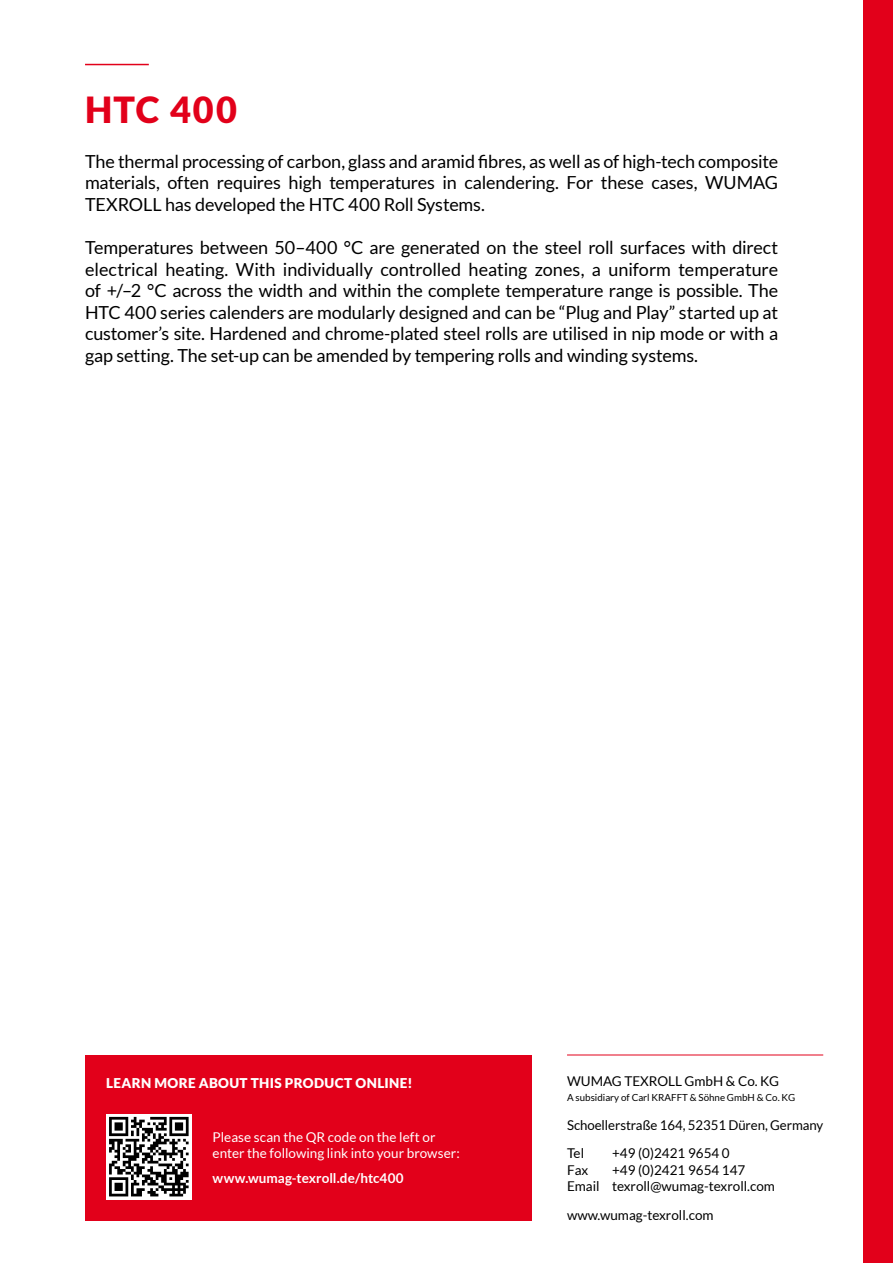
<style>
.page{position:relative;width:893px;height:1263px;background:#fff}
.page>*{position:absolute;margin:0;border:0;box-sizing:border-box;transform-origin:0 0}
.t1{font:900 36px "Lato";letter-spacing:.045em;color:#e2001a}
.t2{font:18px/21.6px "Lato";letter-spacing:-.01em;color:#000;text-align:justify}
.t3{font:13.5px/28.5px "Lato";color:#000}
.t4{font:13.5px/16.2px "Lato";letter-spacing:.005em;color:#fff}
.t5{font:900 13.5px "Lato";letter-spacing:.025em;color:#fff}
.t6{font:700 13.5px "Lato";letter-spacing:.005em;color:#fff}
.t7{font:9.75px "Lato";color:#000}
</style>
<div class="page">
<div style="left:863px;top:0;width:30px;height:1263px;background:#e2001a"></div>
<hr style="left:85px;top:64px;width:64px;height:1px;background:#e2001a">
<div style="left:85px;top:1054px;width:446px;height:166px;background:#e2001a"></div>
<svg style="left:106px;top:1114px;width:85px;height:85px"></svg>
<svg style="left:109px;top:1117px;width:80px;height:79px;background:#7c7c7c"></svg>
<hr style="left:567px;top:1054px;width:256px;height:1px;background:#e2001a">
<h1 class="t1" style="left:85px;top:88px;width:153px">HTC 400</h1>
<p class="t2" style="left:85px;top:150px;width:695px">The thermal processing of carbon, glass and aramid fibres, as well as of high-tech composite materials, often requires high temperatures in calendering. For these cases, WUMAG TEXROLL has developed the HTC 400 Roll Systems.</p>
<p class="t2" style="left:85px;top:237px;width:695px">Temperatures between 50–400 °C are generated on the steel roll surfaces with direct electrical heating. With individually controlled heating zones, a uniform temperature of +/–2 °C across the width and within the complete temperature range is possible. The HTC 400 series calenders are modularly designed and can be “Plug and Play” started up at customer’s site. Hardened and chrome-plated steel rolls are utilised in nip mode or with a gap setting. The set-up can be amended by tempering rolls and winding systems.</p>
<p class="t5" style="left:106px;top:1075px;width:308px">LEARN MORE ABOUT THIS PRODUCT ONLINE!</p>
<p class="t4" style="left:213px;top:1128px;width:249px">Please scan the QR code on the left or enter the following link into your browser:</p>
<p class="t6" style="left:213px;top:1170px;width:193px">www.wumag-texroll.de/htc400</p>
<p class="t3" style="left:567px;top:1067px;width:214px">WUMAG TEXROLL GmbH &amp; Co. KG</p>
<p class="t7" style="left:567px;top:1092px;width:230px">A subsidiary of Carl KRAFFT &amp; Söhne GmbH &amp; Co. KG</p>
<p class="t3" style="left:567px;top:1110px;width:258px">Schoellerstraße 164, 52351 Düren, Germany<br>Tel</p>
<p class="t3" style="left:612px;top:1139px;width:119px">+49 (0)2421 9654 0</p>
<p class="t3" style="left:567px;top:1161px;width:209px;line-height:16.5px;text-indent:45px">+49 (0)2421 9654 147<br>Email texroll@wumag-texroll.com</p>
<p class="t3" style="left:567px;top:1200px;width:148px">www.wumag-texroll.com</p>
<p class="t3" style="left:567px;top:1155px;width:23px">Fax</p>
</div>
